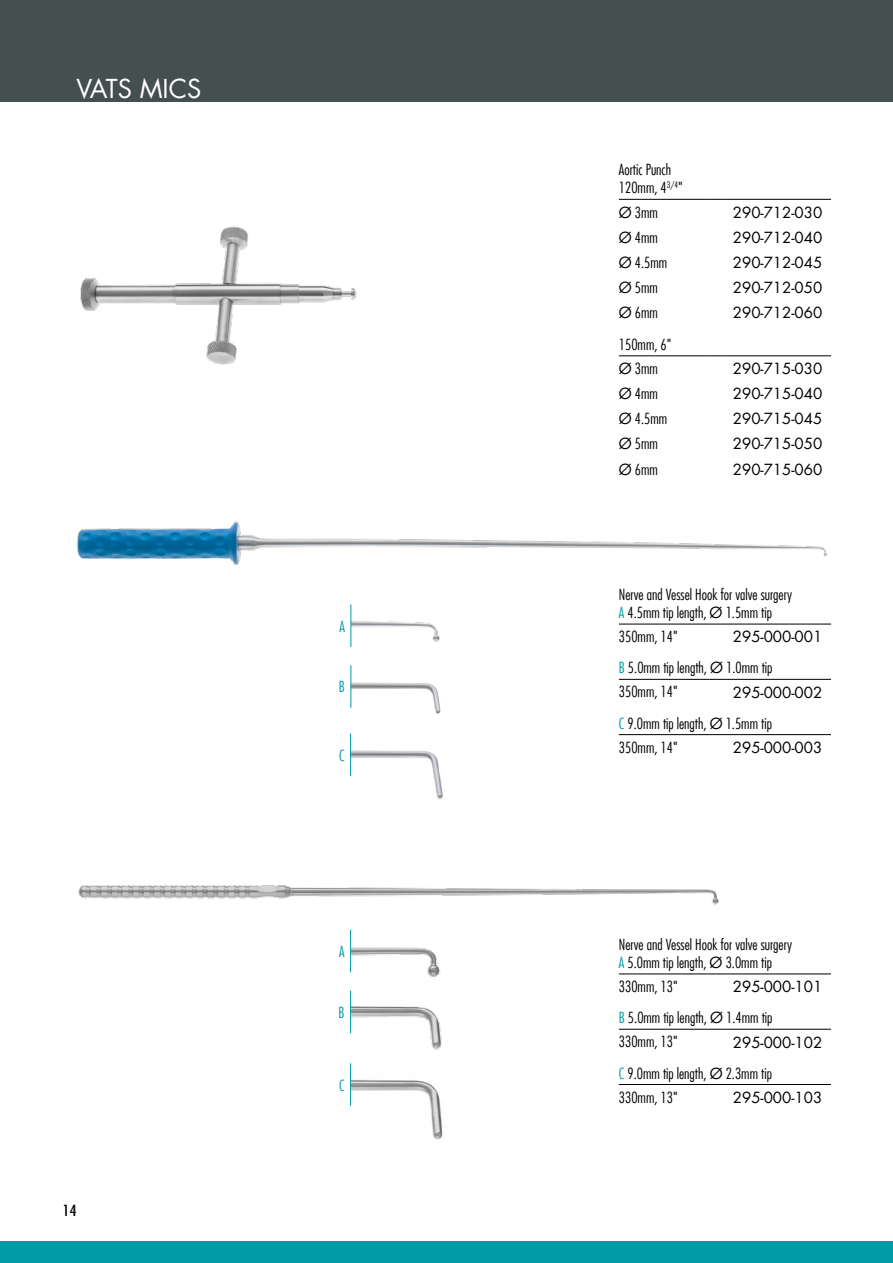
<style>
.page{position:relative;width:893px;height:1263px;background:#fff}
.page>*{position:absolute;margin:0;border:0;box-sizing:border-box;transform-origin:0 0}
.t1{font:25.5px "Futura LT";color:#fff}
.t2{font:300 condensed 15px/30.9px "Futura LT";color:#000}
.t3{font:15px "Futura LT";color:#000}
.t4{font:300 condensed 15px "Futura LT";color:#009ba4}
.t5{font:condensed 15px "Futura LT";color:#000;scale:1.1 1}
.s1{font-weight:400;font-stretch:normal}
.s2{color:#009ba4}
</style>
<div class="page">
<div style="left:0;top:0;width:893px;height:102px;background:#444f50"></div>
<div style="left:0;top:1242px;width:893px;height:21px;background:#009ba4"></div>
<img style="left:80px;top:226px;width:277px;height:139px">
<hr style="left:619px;top:199px;width:91px;height:1px;background:#000">
<svg style="left:710px;top:199px;width:17px;height:1px"></svg>
<hr style="left:727px;top:199px;width:104px;height:1px;background:#000">
<hr style="left:619px;top:355px;width:91px;height:1px;background:#000">
<svg style="left:710px;top:355px;width:17px;height:1px"></svg>
<hr style="left:727px;top:355px;width:104px;height:1px;background:#000">
<img style="left:77px;top:521px;width:751px;height:44px">
<img style="left:351px;top:611px;width:89px;height:36px">
<img style="left:351px;top:682px;width:90px;height:32px">
<img style="left:351px;top:742px;width:92px;height:58px">
<hr style="left:619px;top:624px;width:91px;height:1px;background:#000">
<svg style="left:710px;top:624px;width:17px;height:1px"></svg>
<hr style="left:727px;top:624px;width:104px;height:1px;background:#000">
<hr style="left:619px;top:679px;width:91px;height:1px;background:#000">
<svg style="left:710px;top:679px;width:17px;height:1px"></svg>
<hr style="left:727px;top:679px;width:104px;height:1px;background:#000">
<hr style="left:619px;top:734px;width:91px;height:1px;background:#000">
<svg style="left:710px;top:734px;width:17px;height:1px"></svg>
<hr style="left:727px;top:734px;width:104px;height:1px;background:#000">
<hr style="left:350px;top:604px;width:1px;height:43px;background:#009ba4">
<hr style="left:350px;top:665px;width:1px;height:43px;background:#009ba4">
<hr style="left:350px;top:733px;width:1px;height:43px;background:#009ba4">
<hr style="left:619px;top:973px;width:91px;height:1px;background:#000">
<svg style="left:710px;top:973px;width:17px;height:1px"></svg>
<hr style="left:727px;top:973px;width:104px;height:1px;background:#000">
<hr style="left:619px;top:1029px;width:91px;height:1px;background:#000">
<svg style="left:710px;top:1029px;width:17px;height:1px"></svg>
<hr style="left:727px;top:1029px;width:104px;height:1px;background:#000">
<hr style="left:619px;top:1084px;width:91px;height:1px;background:#000">
<svg style="left:710px;top:1084px;width:17px;height:1px"></svg>
<hr style="left:727px;top:1084px;width:104px;height:1px;background:#000">
<hr style="left:350px;top:930px;width:1px;height:42px;background:#009ba4">
<hr style="left:350px;top:990px;width:1px;height:43px;background:#009ba4">
<hr style="left:350px;top:1063px;width:1px;height:43px;background:#009ba4">
<img style="left:78px;top:885px;width:641px;height:20px">
<img style="left:351px;top:930px;width:90px;height:48px">
<img style="left:351px;top:999px;width:91px;height:51px">
<img style="left:351px;top:1079px;width:92px;height:61px">
<h1 class="t1" style="left:77px;top:72px;width:126px">VATS MICS</h1>
<p class="t5" style="left:63px;top:1201px;width:14px">14</p>
<p class="t4" style="left:339px;top:617px;width:7px">A</p>
<p class="t4" style="left:339px;top:678px;width:7px">B</p>
<p class="t4" style="left:339px;top:746px;width:7px">C</p>
<p class="t4" style="left:339px;top:943px;width:7px">A</p>
<p class="t4" style="left:339px;top:1003px;width:7px">B</p>
<p class="t4" style="left:339px;top:1076px;width:7px">C</p>
<p class="t2" style="left:619px;top:161px;width:65px;line-height:18px">Aortic Punch<br>120mm, 4<sup>3/4</sup>"</p>
<p class="t2" style="left:619px;top:197px;width:41px"><span class="s1">Ø</span> 3mm</p>
<p class="t3" style="left:733px;top:203px;width:91px">290-712-030</p>
<p class="t2" style="left:619px;top:222px;width:41px"><span class="s1">Ø</span> 4mm</p>
<p class="t3" style="left:733px;top:228px;width:91px">290-712-040</p>
<p class="t2" style="left:619px;top:247px;width:50px"><span class="s1">Ø</span> 4.5mm</p>
<p class="t3" style="left:733px;top:253px;width:91px">290-712-045</p>
<p class="t2" style="left:619px;top:272px;width:41px"><span class="s1">Ø</span> 5mm</p>
<p class="t3" style="left:733px;top:278px;width:91px">290-712-050</p>
<p class="t2" style="left:619px;top:297px;width:41px"><span class="s1">Ø</span> 6mm</p>
<p class="t3" style="left:733px;top:303px;width:91px">290-712-060</p>
<p class="t2" style="left:619px;top:332px;width:54px;line-height:24.3px">150mm, 6"<br><span class="s1">Ø</span> 3mm</p>
<p class="t3" style="left:733px;top:359px;width:91px">290-715-030</p>
<p class="t2" style="left:619px;top:378px;width:41px"><span class="s1">Ø</span> 4mm</p>
<p class="t3" style="left:733px;top:384px;width:91px">290-715-040</p>
<p class="t2" style="left:619px;top:403px;width:50px"><span class="s1">Ø</span> 4.5mm</p>
<p class="t3" style="left:733px;top:409px;width:91px">290-715-045</p>
<p class="t2" style="left:619px;top:428px;width:41px"><span class="s1">Ø</span> 5mm</p>
<p class="t3" style="left:733px;top:434px;width:91px">290-715-050</p>
<p class="t2" style="left:619px;top:453px;width:41px"><span class="s1">Ø</span> 6mm</p>
<p class="t3" style="left:733px;top:459px;width:91px">290-715-060</p>
<p class="t2" style="left:619px;top:585px;width:175px;line-height:18px">Nerve and Vessel Hook for valve surgery<br><span class="s2">A</span> 4.5mm tip length, <span class="s1">Ø</span> 1.5mm tip</p>
<p class="t2" style="left:619px;top:621px;width:60px">350mm, 14"</p>
<p class="t2" style="left:619px;top:621px;width:205px;text-indent:114px"><span class="s1">295-000-001<br></span><span class="s2">B</span> 5.0mm tip length, <span class="s1">Ø</span> 1.0mm tip</p>
<p class="t2" style="left:619px;top:676px;width:60px">350mm, 14"</p>
<p class="t2" style="left:619px;top:677px;width:205px;text-indent:114px"><span class="s1">295-000-002<br></span><span class="s2">C</span> 9.0mm tip length, <span class="s1">Ø</span> 1.5mm tip</p>
<p class="t2" style="left:619px;top:732px;width:60px">350mm, 14"</p>
<p class="t3" style="left:733px;top:738px;width:91px">295-000-003</p>
<p class="t2" style="left:619px;top:935px;width:175px;line-height:18px">Nerve and Vessel Hook for valve surgery<br><span class="s2">A</span> 5.0mm tip length, <span class="s1">Ø</span> 3.0mm tip</p>
<p class="t2" style="left:619px;top:971px;width:60px">330mm, 13"</p>
<p class="t2" style="left:619px;top:971px;width:205px;text-indent:114px"><span class="s1">295-000-101<br></span><span class="s2">B</span> 5.0mm tip length, <span class="s1">Ø</span> 1.4mm tip</p>
<p class="t2" style="left:619px;top:1026px;width:60px">330mm, 13"</p>
<p class="t2" style="left:619px;top:1026px;width:205px;text-indent:114px"><span class="s1">295-000-102<br></span><span class="s2">C</span> 9.0mm tip length, <span class="s1">Ø</span> 2.3mm tip</p>
<p class="t2" style="left:619px;top:1081px;width:60px">330mm, 13"</p>
<p class="t3" style="left:733px;top:1088px;width:91px">295-000-103</p>
</div>
